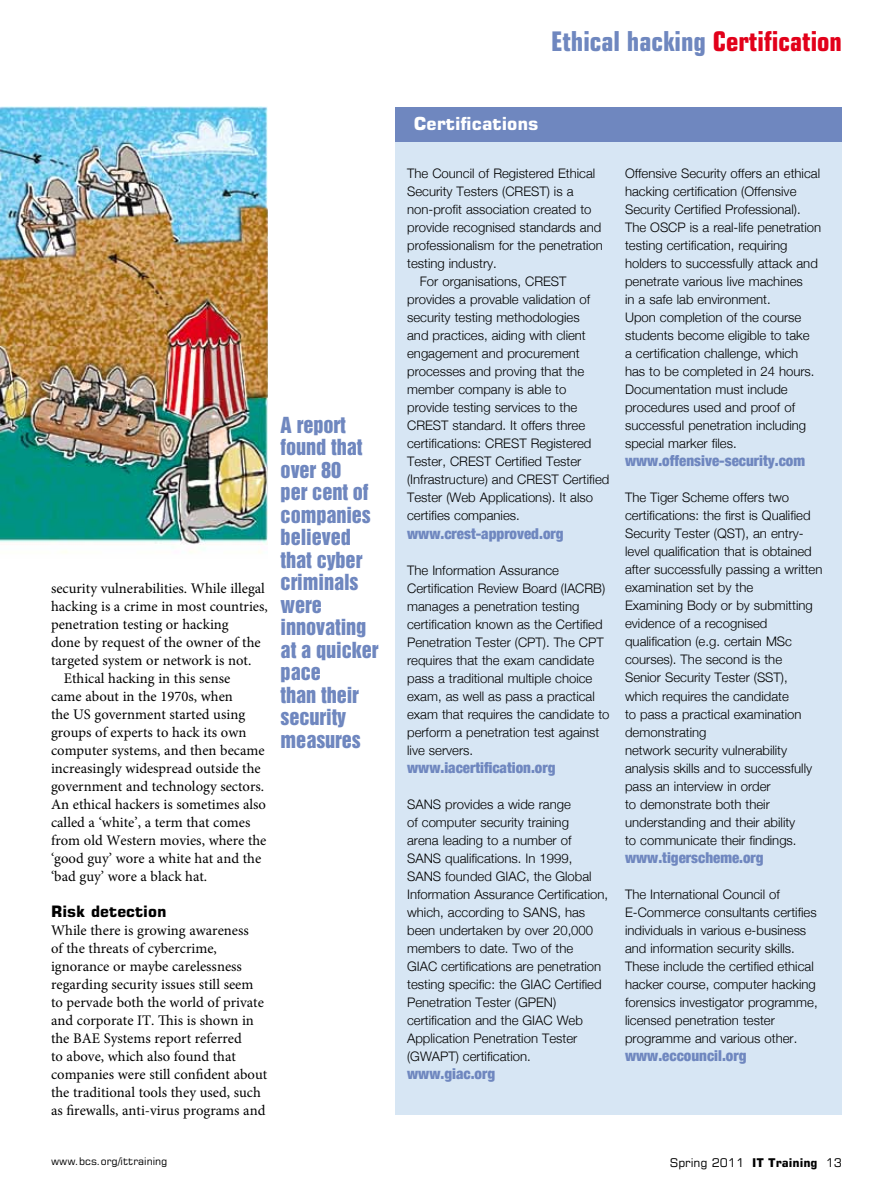
<style>
.page{position:relative;width:893px;height:1191px;background:#fff}
.page>*{position:absolute;margin:0;border:0;box-sizing:border-box;transform-origin:0 0}
.t1{font:700 condensed 27px "Square 721 BT";color:#6f87bf}
.t2{font:20.25px/22.5px "Helvetica Inserat";letter-spacing:-.005em;color:#6f87bf}
.t3{font:700 18px "Square 721 BT";color:#fff}
.t4{font:700 15.75px "Square 721 BT";color:#000}
.t5{font:900 condensed 15px "Helvetica Neue";color:#6f87bf}
.t6{font:14.7px/18px "Minion Pro";color:#000}
.t7{font:300 13.2px/18px "Helvetica Neue";color:#000}
.t8{font:12px "Square 721 BT";color:#000}
.t9{font:10.5px "Square 721 BT";color:#000}
.s1{color:#e2001a}
.s2{font-weight:700}
</style>
<div class="page">
<img style="left:0;top:106px;width:268px;height:447px">
<div style="left:395px;top:112px;width:447px;height:1002px;background:#d7e6f4"></div>
<div style="left:395px;top:107px;width:447px;height:34px;background:#6f87bf"></div>
<p class="t6" style="left:51px;top:579px;width:215px">security vulnerabilities. While illegal</p>
<p class="t6" style="left:51px;top:597px;width:218px">hacking is a crime in most countries,</p>
<p class="t6" style="left:51px;top:615px;width:179px">penetration testing or hacking</p>
<p class="t6" style="left:51px;top:633px;width:211px">done by request of the owner of the</p>
<p class="t6" style="left:51px;top:651px;width:202px">targeted system or network is not.</p>
<p class="t6" style="left:64px;top:669px;width:168px">Ethical hacking in this sense</p>
<p class="t6" style="left:51px;top:687px;width:183px">came about in the 1970s, when</p>
<p class="t6" style="left:51px;top:705px;width:196px">the US government started using</p>
<p class="t6" style="left:51px;top:723px;width:197px">groups of experts to hack its own</p>
<p class="t6" style="left:51px;top:741px;width:215px">computer systems, and then became</p>
<p class="t6" style="left:51px;top:759px;width:211px">increasingly widespread outside the</p>
<p class="t6" style="left:51px;top:777px;width:215px">government and technology sectors.</p>
<p class="t6" style="left:51px;top:795px;width:216px">An ethical hackers is sometimes also</p>
<p class="t6" style="left:51px;top:813px;width:201px">called a ‘white’, a term that comes</p>
<p class="t6" style="left:51px;top:831px;width:217px">from old Western movies, where the</p>
<p class="t6" style="left:51px;top:849px;width:212px">‘good guy’ wore a white hat and the</p>
<p class="t6" style="left:51px;top:867px;width:158px">‘bad guy’ wore a black hat.</p>
<p class="t4" style="left:51px;top:901px;width:117px">Risk detection</p>
<p class="t6" style="left:51px;top:921px;width:218px">While there is growing awareness<br>of the threats of cybercrime, ignorance or maybe carelessness regarding security issues still seem to pervade both the world of private and corporate IT. This is shown in the BAE Systems report referred<br>to above, which also found that companies were still confident about the traditional tools they used, such as firewalls, anti-virus programs and</p>
<h2 class="t2" style="left:281px;top:414px;width:99px">A report found that over 80<br>per cent of companies believed that cyber criminals were innovating at a quicker pace<br>than their security measures</h2>
<h1 class="t1" style="left:551px;top:25px;width:292px">Ethical hacking <span class="s1">Certification</span></h1>
<h3 class="t3" style="left:414px;top:113px;width:126px">Certifications</h3>
<p class="t7" style="left:407px;top:164px;width:190px">The Council of Registered Ethical</p>
<p class="t7" style="left:407px;top:182px;width:168px">Security Testers (CREST) is a</p>
<p class="t7" style="left:407px;top:200px;width:186px">non-profit association created to</p>
<p class="t7" style="left:407px;top:218px;width:196px">provide recognised standards and</p>
<p class="t7" style="left:407px;top:236px;width:197px">professionalism for the penetration</p>
<p class="t7" style="left:407px;top:254px;width:91px">testing industry.</p>
<p class="t7" style="left:420px;top:272px;width:148px">For organisations, CREST</p>
<p class="t7" style="left:407px;top:290px;width:185px">provides a provable validation of</p>
<p class="t7" style="left:407px;top:308px;width:174px">security testing methodologies</p>
<p class="t7" style="left:407px;top:326px;width:180px">and practices, aiding with client</p>
<p class="t7" style="left:407px;top:344px;width:174px">engagement and procurement</p>
<p class="t7" style="left:407px;top:362px;width:178px">processes and proving that the</p>
<p class="t7" style="left:407px;top:380px;width:161px">member company is able to</p>
<p class="t7" style="left:407px;top:398px;width:172px">provide testing services to the</p>
<p class="t7" style="left:407px;top:416px;width:179px">CREST standard. It offers three</p>
<p class="t7" style="left:407px;top:434px;width:186px">certifications: CREST Registered</p>
<p class="t7" style="left:407px;top:452px;width:176px">Tester, CREST Certified Tester</p>
<p class="t7" style="left:407px;top:470px;width:204px">(Infrastructure) and CREST Certified</p>
<p class="t7" style="left:407px;top:488px;width:187px">Tester (Web Applications). It also</p>
<p class="t7" style="left:407px;top:506px;width:114px">certifies companies.</p>
<p class="t5" style="left:407px;top:524px;width:158px">www.crest-approved.org</p>
<p class="t7" style="left:407px;top:560px;width:204px">The Information Assurance<br>Certification Review Board (IACRB) manages a penetration testing certification known as the Certified<br>Penetration Tester (CPT). The CPT requires that the exam candidate pass a traditional multiple choice exam, as well as pass a practical exam that requires the candidate to perform a penetration test against live servers.</p>
<p class="t5" style="left:407px;top:758px;width:150px">www.iacertification.org</p>
<p class="t7" style="left:407px;top:794px;width:203px">SANS provides a wide range<br>of computer security training<br>arena leading to a number of<br>SANS qualifications. In 1999,<br>SANS founded GIAC, the Global<br>Information Assurance Certification, which, according to SANS, has been undertaken by over 20,000 members to date. Two of the<br>GIAC certifications are penetration testing specific: the GIAC Certified<br>Penetration Tester (GPEN) certification and the GIAC Web<br>Application Penetration Tester (GWAPT) certification.</p>
<p class="t5" style="left:407px;top:1064px;width:90px">www.giac.org</p>
<p class="t7" style="left:625px;top:164px;width:198px">Offensive Security offers an ethical hacking certification (Offensive<br>Security Certified Professional).<br>The OSCP is a real-life penetration testing certification, requiring holders to successfully attack and penetrate various live machines<br>in a safe lab environment.<br>Upon completion of the course students become eligible to take<br>a certification challenge, which has to be completed in 24 hours.<br>Documentation must include procedures used and proof of successful penetration including special marker files.</p>
<p class="t5" style="left:625px;top:452px;width:181px">www.offensive-security.com</p>
<p class="t7" style="left:625px;top:488px;width:199px">The Tiger Scheme offers two certifications: the first is Qualified<br>Security Tester (QST), an entry&shy;level qualification that is obtained after successfully passing a written examination set by the<br>Examining Body or by submitting evidence of a recognised qualification (e.g. certain MSc courses). The second is the<br>Senior Security Tester (SST), which requires the candidate<br>to pass a practical examination demonstrating<br>network security vulnerability analysis skills and to successfully pass an interview in order<br>to demonstrate both their understanding and their ability<br>to communicate their findings.</p>
<p class="t5" style="left:625px;top:848px;width:140px">www.tigerscheme.org</p>
<p class="t7" style="left:625px;top:884px;width:194px">The International Council of E-Commerce consultants certifies individuals in various e-business and information security skills.<br>These include the certified ethical hacker course, computer hacking forensics investigator programme, licensed penetration tester programme and various other.</p>
<p class="t5" style="left:625px;top:1046px;width:123px">www.eccouncil.org</p>
<p class="t9" style="left:51px;top:1155px;width:118px">www.bcs.org/ittraining</p>
<p class="t8" style="left:670px;top:1154px;width:174px">Spring 2011 <span class="s2">IT Training</span> 13</p>
</div>
